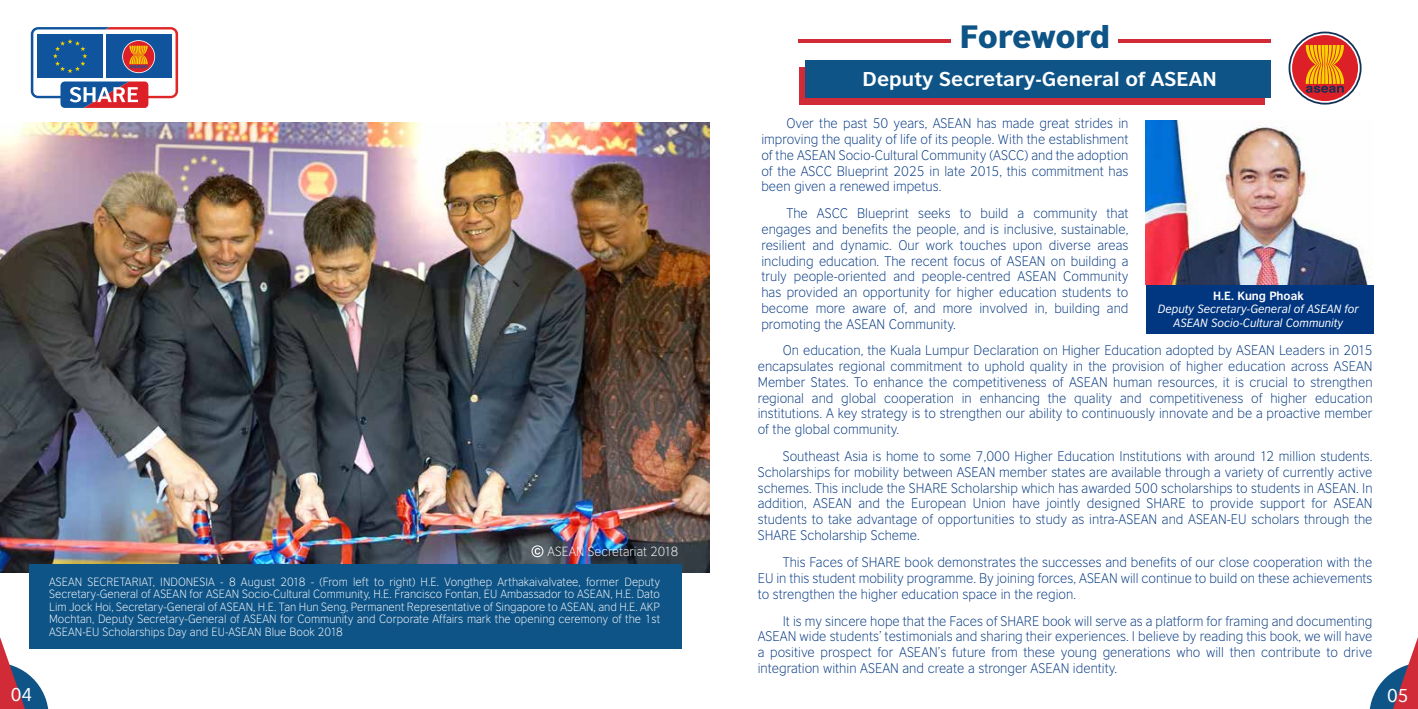
<style>
.page{position:relative;width:1418px;height:709px;background:#fff}
.page>*{position:absolute;margin:0;border:0;box-sizing:border-box;transform-origin:0 0}
.t1{font:900 30.5px "British Council Sans";letter-spacing:-.015em;color:#0e5487}
.t2{font:700 18.88px "British Council Sans";color:#fff;scale:1.06 1}
.t3{font:17.5px "British Council Sans";color:#fff}
.t4{font:300 13.12px/15.8px "British Council Sans";color:#013680;text-align:justify}
.t5{font:300 12.5px "British Council Sans";color:#fff}
.t6{font:300 11.25px/12.5px "British Council Sans";color:#fff;text-align:justify}
.t7{font:italic 11.25px/13.5px "British Council Sans";color:#fff;text-align:center}
.t8{font:700 11.25px "British Council Sans";color:#fff}
</style>
<div class="page">
<div style="left:1145px;top:285px;width:228px;height:49px;background:#013680"></div>
<hr style="left:1118px;top:39px;width:152px;height:4px;background:#d02b36">
<hr style="left:798px;top:39px;width:153px;height:4px;background:#d02b36">
<div style="left:798px;top:67px;width:466px;height:38px;background:#d02b36"></div>
<div style="left:805px;top:60px;width:465px;height:37px;background:#0e5487"></div>
<svg style="left:1369px;top:640px;width:48px;height:69px"></svg>
<svg style="left:0;top:637px;width:49px;height:72px"></svg>
<svg style="left:1288px;top:32px;width:73px;height:73px"></svg>
<svg style="left:1290px;top:33px;width:69px;height:70px"></svg>
<div style="left:1291px;top:35px;width:66px;height:66px;background:#dd2028;border-radius:50%"></div>
<svg style="left:1305px;top:45px;width:38px;height:48px"></svg>
<img style="left:0;top:123px;width:709px;height:450px">
<svg style="left:31px;top:27px;width:147px;height:81px"></svg>
<img style="left:1145px;top:120px;width:224px;height:165px">
<div style="left:29px;top:564px;width:653px;height:85px;background:#0e5487"></div>
<svg style="left:531px;top:545px;width:12px;height:12px"></svg>
<p class="t5" style="left:547px;top:541px;width:132px">ASEAN Secretariat 2018</p>
<p class="t6" style="left:49px;top:574px;width:612px">ASEAN SECRETARIAT, INDONESIA - 8 August 2018 - (From left to right) H.E. Vongthep Arthakaivalvatee, former Deputy Secretary-General of ASEAN for ASEAN Socio-Cultural Community, H.E. Francisco Fontan, EU Ambassador to ASEAN, H.E. Dato Lim Jock Hoi, Secretary-General of ASEAN, H.E. Tan Hun Seng, Permanent Representative of Singapore to ASEAN, and H.E. AKP Mochtan, Deputy Secretary-General of ASEAN for Community and Corporate Affairs mark the opening ceremony of the 1st ASEAN-EU Scholarships Day and EU-ASEAN Blue Book 2018</p>
<h1 class="t1" style="left:959px;top:8px;width:152px">Foreword</h1>
<h2 class="t2" style="left:862px;top:62px;width:335px">Deputy Secretary-General of ASEAN</h2>
<p class="t4" style="left:761px;top:114px;width:368px;text-indent:25px">Over the past 50 years, ASEAN has made great strides in improving the quality of life of its people. With the establishment of the ASEAN Socio-Cultural Community (ASCC) and the adoption of the ASCC Blueprint 2025 in late 2015, this commitment has been given a renewed impetus.</p>
<p class="t4" style="left:761px;top:204px;width:368px;text-indent:25px">The ASCC Blueprint seeks to build a community that engages and benefits the people, and is inclusive, sustainable, resilient and dynamic. Our work touches upon diverse areas including education. The recent focus of ASEAN on building a truly people-oriented and people-centred ASEAN Community has provided an opportunity for higher education students to become more aware of, and more involved in, building and promoting the ASEAN Community.</p>
<p class="t8" style="left:1213px;top:285px;width:92px">H.E. Kung Phoak</p>
<p class="t7" style="left:1157px;top:301px;width:203px">Deputy Secretary-General of ASEAN for<br>ASEAN Socio-Cultural Community</p>
<p class="t4" style="left:757px;top:341px;width:616px;text-indent:25px">On education, the Kuala Lumpur Declaration on Higher Education adopted by ASEAN Leaders in 2015 encapsulates regional commitment to uphold quality in the provision of higher education across ASEAN Member States. To enhance the competitiveness of ASEAN human resources, it is crucial to strengthen regional and global cooperation in enhancing the quality and competitiveness of higher education institutions. A key strategy is to strengthen our ability to continuously innovate and be a proactive member of the global community.</p>
<p class="t4" style="left:757px;top:447px;width:616px;text-indent:25px">Southeast Asia is home to some 7,000 Higher Education Institutions with around 12 million students.<br>Scholarships for mobility between ASEAN member states are available through a variety of currently active schemes. This include the SHARE Scholarship which has awarded 500 scholarships to students in ASEAN. In addition, ASEAN and the European Union have jointly designed SHARE to provide support for ASEAN students to take advantage of opportunities to study as intra-ASEAN and ASEAN-EU scholars through the SHARE Scholarship Scheme.</p>
<p class="t4" style="left:757px;top:553px;width:616px;text-indent:25px">This Faces of SHARE book demonstrates the successes and benefits of our close cooperation with the EU in this student mobility programme. By joining forces, ASEAN will continue to build on these achievements to strengthen the higher education space in the region.</p>
<p class="t4" style="left:757px;top:611px;width:616px;text-indent:25px">It is my sincere hope that the Faces of SHARE book will serve as a platform for framing and documenting ASEAN wide students’ testimonials and sharing their experiences. I believe by reading this book, we will have a positive prospect for ASEAN’s future from these young generations who will then contribute to drive integration within ASEAN and create a stronger ASEAN identity.</p>
<h3 class="t3" style="left:11px;top:680px;width:23px">04</h3>
<h3 class="t3" style="left:1387px;top:681px;width:23px">05</h3>
</div>
